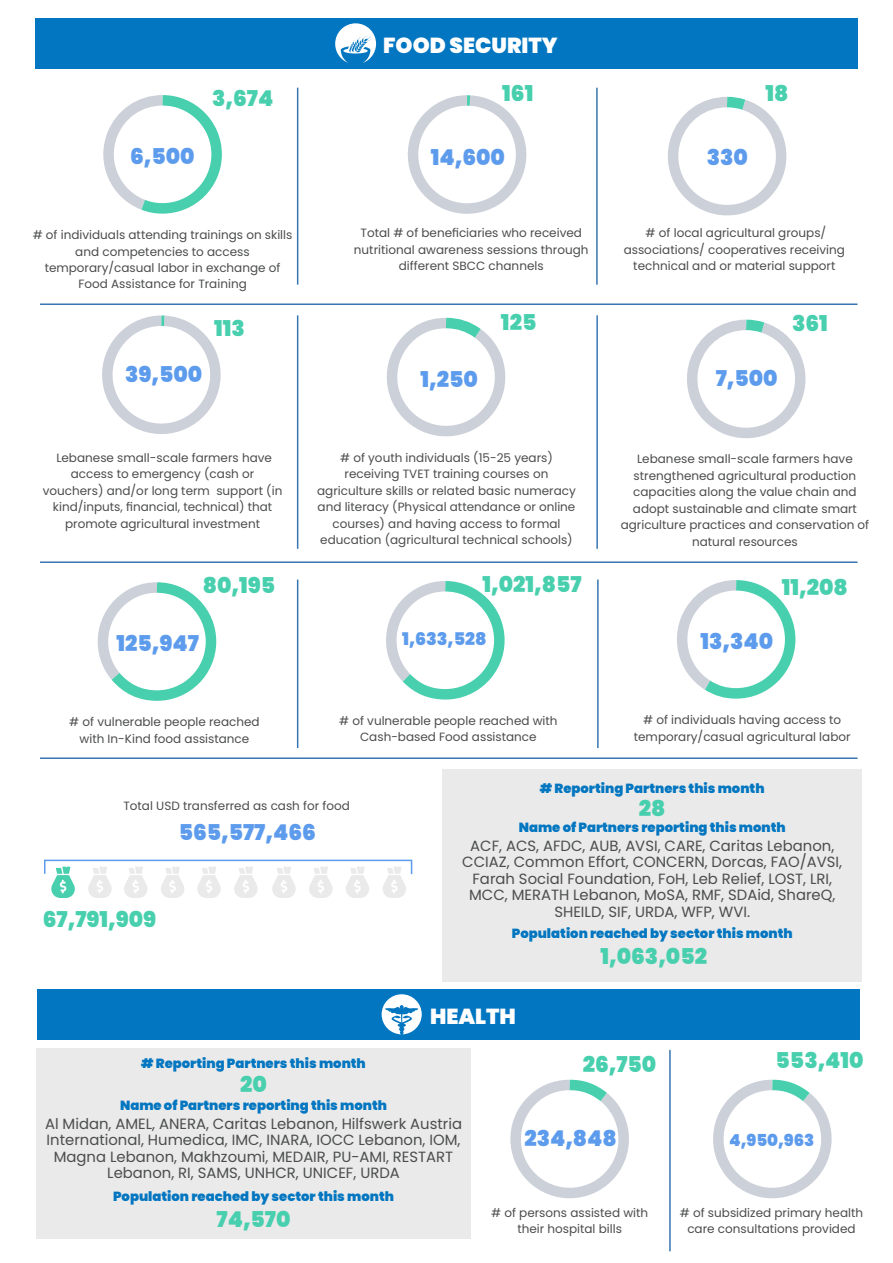
<style>
.page{position:relative;width:893px;height:1263px;background:#fff}
.page>*{position:absolute;margin:0;border:0;box-sizing:border-box;transform-origin:0 0}
.t1{font:900 21.75px "Poppins";color:#48cfae}
.t2{font:900 21.75px "Poppins";color:#5d9bec}
.t3{font:900 21.75px "Poppins";color:#fff}
.t4{font:900 17.4px "Poppins";color:#5d9bec}
.t5{font:900 16.5px "Poppins";color:#5d9bec}
.t6{font:14.85px/16.4px "Poppins";color:#4b4c4d;text-align:center}
.t7{font:900 13.2px "Poppins";color:#0276c0}
.t8{font:12px/16.5px "Poppins";color:#4b4c4d;text-align:center}
</style>
<div class="page">
<svg style="left:668px;top:96px;width:119px;height:120px"></svg>
<div style="left:35px;top:18px;width:822px;height:50px;background:#0276c0"></div>
<svg style="left:335px;top:23px;width:41px;height:40px"></svg>
<hr style="left:297px;top:88px;width:1px;height:197px;background:#3776af">
<hr style="left:596px;top:88px;width:2px;height:197px;background:#3776af">
<svg style="left:687px;top:319px;width:119px;height:119px"></svg>
<svg style="left:386px;top:317px;width:120px;height:120px"></svg>
<svg style="left:677px;top:580px;width:119px;height:119px"></svg>
<svg style="left:103px;top:95px;width:119px;height:119px"></svg>
<svg style="left:102px;top:315px;width:119px;height:119px"></svg>
<svg style="left:51px;top:866px;width:24px;height:32px"></svg>
<svg style="left:124px;top:867px;width:24px;height:31px"></svg>
<svg style="left:161px;top:867px;width:23px;height:31px"></svg>
<svg style="left:197px;top:867px;width:24px;height:31px"></svg>
<svg style="left:234px;top:867px;width:24px;height:31px"></svg>
<svg style="left:272px;top:867px;width:24px;height:31px"></svg>
<svg style="left:309px;top:867px;width:24px;height:31px"></svg>
<svg style="left:346px;top:867px;width:23px;height:31px"></svg>
<svg style="left:383px;top:867px;width:23px;height:31px"></svg>
<div style="left:44px;top:860px;width:368px;height:15px;border:2px solid #5d9bec"></div>
<svg style="left:87px;top:867px;width:26px;height:31px"></svg>
<div style="left:38px;top:989px;width:822px;height:50px;background:#0276c0"></div>
<svg style="left:382px;top:994px;width:40px;height:40px"></svg>
<div style="left:36px;top:1048px;width:435px;height:190px;background:#eaeaea"></div>
<hr style="left:297px;top:315px;width:1px;height:234px;background:#3776af">
<hr style="left:596px;top:315px;width:2px;height:234px;background:#3776af">
<hr style="left:297px;top:579px;width:1px;height:169px;background:#3776af">
<hr style="left:597px;top:579px;width:2px;height:169px;background:#3776af">
<hr style="left:669px;top:1050px;width:2px;height:201px;background:#3776af">
<hr style="left:40px;top:561px;width:817px;height:2px;background:#3776af">
<hr style="left:40px;top:303px;width:817px;height:2px;background:#3776af">
<hr style="left:40px;top:757px;width:817px;height:2px;background:#3776af">
<svg style="left:510px;top:1079px;width:119px;height:120px"></svg>
<svg style="left:713px;top:1079px;width:119px;height:120px"></svg>
<div style="left:443px;top:770px;width:419px;height:212px;background:#eaeaea"></div>
<svg style="left:97px;top:582px;width:120px;height:119px"></svg>
<svg style="left:386px;top:581px;width:119px;height:119px"></svg>
<svg style="left:407px;top:95px;width:120px;height:119px"></svg>
<h1 class="t3" style="left:383px;top:33px;width:176px">FOOD SECURITY</h1>
<h1 class="t1" style="left:212px;top:86px;width:63px">3,674</h1>
<h1 class="t1" style="left:502px;top:81px;width:33px">161</h1>
<h1 class="t1" style="left:765px;top:81px;width:24px">18</h1>
<h1 class="t2" style="left:130px;top:144px;width:66px">6,500</h1>
<h1 class="t2" style="left:431px;top:145px;width:76px">14,600</h1>
<h1 class="t2" style="left:707px;top:145px;width:43px">330</h1>
<p class="t8" style="left:33px;top:227px;width:261px"># of individuals attending trainings on skills and competencies to access temporary/casual labor in exchange of Food Assistance for Training</p>
<h1 class="t1" style="left:214px;top:315px;width:32px">113</h1>
<h1 class="t2" style="left:125px;top:361px;width:79px">39,500</h1>
<p class="t8" style="left:354px;top:225px;width:236px">Total # of beneficiaries who received nutritional awareness sessions through different SBCC channels</p>
<p class="t8" style="left:624px;top:225px;width:223px"># of local agricultural groups/ associations/ cooperatives receiving technical and or material support</p>
<h1 class="t1" style="left:501px;top:310px;width:37px">125</h1>
<h1 class="t1" style="left:792px;top:310px;width:37px">361</h1>
<h1 class="t2" style="left:421px;top:366px;width:59px">1,250</h1>
<h1 class="t2" style="left:716px;top:365px;width:63px">7,500</h1>
<p class="t8" style="left:43px;top:450px;width:241px">Lebanese small-scale farmers have access to emergency (cash or vouchers) and/or long term support (in kind/inputs, financial, technical) that promote agricultural investment</p>
<p class="t8" style="left:317px;top:449px;width:260px"># of youth individuals (15-25 years) receiving TVET training courses on agriculture skills or related basic numeracy and literacy (Physical attendance or online courses) and having access to formal education (agricultural technical schools)</p>
<p class="t8" style="left:621px;top:451px;width:250px">Lebanese small-scale farmers have strengthened agricultural production capacities along the value chain and adopt sustainable and climate smart agriculture practices and conservation of natural resources</p>
<h1 class="t1" style="left:203px;top:573px;width:74px">80,195</h1>
<h1 class="t2" style="left:116px;top:631px;width:84px">125,947</h1>
<h1 class="t1" style="left:482px;top:572px;width:101px">1,021,857</h1>
<h2 class="t4" style="left:402px;top:629px;width:86px">1,633,528</h2>
<h1 class="t1" style="left:782px;top:574px;width:67px">11,208</h1>
<h1 class="t2" style="left:700px;top:629px;width:74px">13,340</h1>
<p class="t8" style="left:69px;top:714px;width:192px"># of vulnerable people reached with In-Kind food assistance</p>
<p class="t8" style="left:339px;top:713px;width:220px"># of vulnerable people reached with<br>Cash-based Food assistance</p>
<p class="t8" style="left:634px;top:712px;width:218px"># of individuals having access to temporary/casual agricultural labor</p>
<p class="t7" style="left:540px;top:780px;width:226px"># Reporting Partners this month</p>
<p class="t8" style="left:123px;top:797px;width:228px">Total USD transferred as cash for food</p>
<h1 class="t2" style="left:179px;top:819px;width:139px">565,577,466</h1>
<h1 class="t1" style="left:43px;top:906px;width:115px">67,791,909</h1>
<p class="t7" style="left:141px;top:1056px;width:226px"># Reporting Partners this month</p>
<h1 class="t1" style="left:240px;top:1072px;width:28px">20</h1>
<p class="t7" style="left:120px;top:1098px;width:269px">Name of Partners reporting this month</p>
<h1 class="t1" style="left:639px;top:796px;width:28px">28</h1>
<p class="t7" style="left:519px;top:820px;width:269px">Name of Partners reporting this month</p>
<p class="t6" style="left:462px;top:837px;width:381px">ACF, ACS, AFDC, AUB, AVSI, CARE, Caritas Lebanon, CCIAZ, Common Effort, CONCERN, Dorcas, FAO/AVSI, Farah Social Foundation, FoH, Leb Relief, LOST, LRI, MCC, MERATH Lebanon, MoSA, RMF, SDAid, ShareQ, SHEILD, SIF, URDA, WFP, WVI.</p>
<p class="t7" style="left:512px;top:926px;width:282px">Population reached by sector this month</p>
<h1 class="t3" style="left:430px;top:1004px;width:87px">HEALTH</h1>
<h1 class="t1" style="left:600px;top:943px;width:108px">1,063,052</h1>
<h1 class="t1" style="left:583px;top:1052px;width:75px">26,750</h1>
<h1 class="t1" style="left:776px;top:1048px;width:90px">553,410</h1>
<p class="t6" style="left:45px;top:1115px;width:419px">Al Midan, AMEL, ANERA, Caritas Lebanon, Hilfswerk Austria International, Humedica, IMC, INARA, IOCC Lebanon, IOM, Magna Lebanon, Makhzoumi, MEDAIR, PU-AMI, RESTART Lebanon, RI, SAMS, UNHCR, UNICEF, URDA</p>
<p class="t7" style="left:113px;top:1189px;width:282px">Population reached by sector this month</p>
<h1 class="t1" style="left:217px;top:1206px;width:75px">74,570</h1>
<h1 class="t2" style="left:524px;top:1125px;width:94px">234,848</h1>
<p class="t8" style="left:491px;top:1204px;width:159px"># of persons assisted with their hospital bills</p>
<h3 class="t5" style="left:729px;top:1130px;width:87px">4,950,963</h3>
<p class="t8" style="left:680px;top:1204px;width:185px"># of subsidized primary health care consultations provided</p>
</div>
